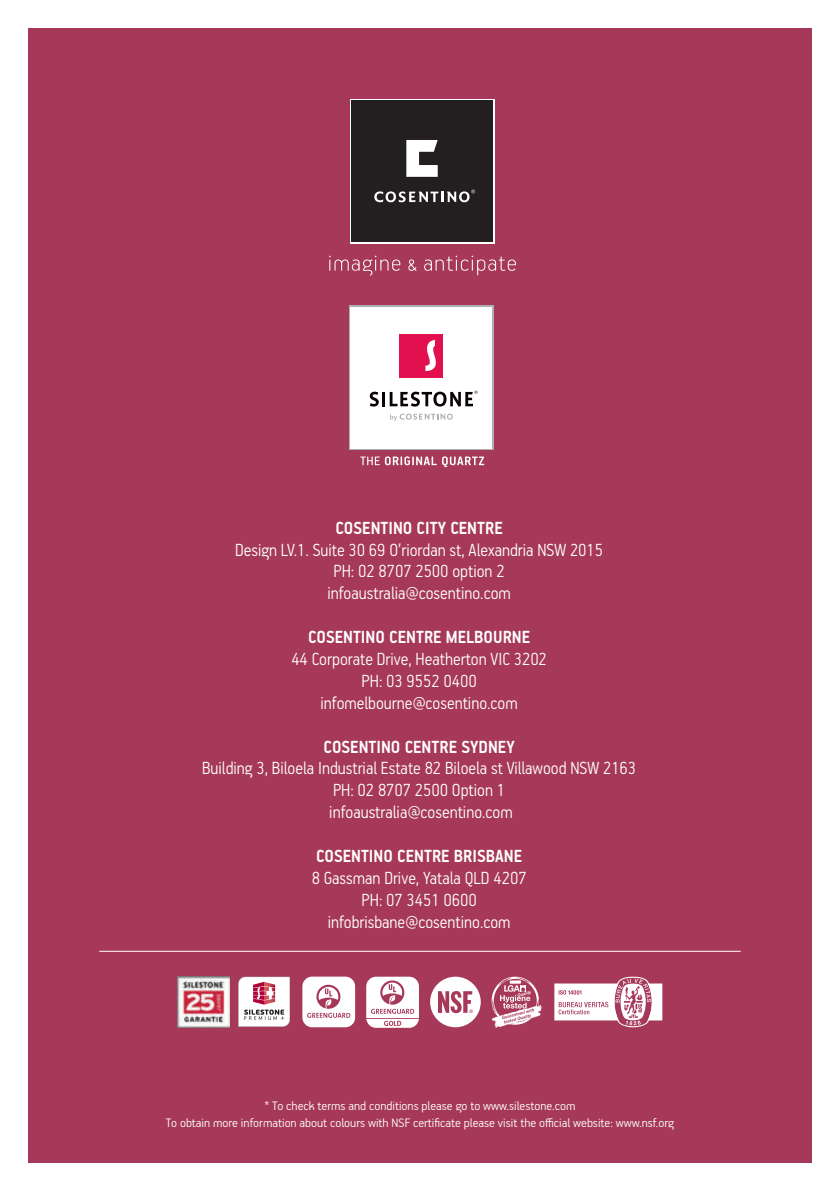
<style>
.page{position:relative;width:840px;height:1191px;background:#fff}
.page>*{position:absolute;margin:0;border:0;box-sizing:border-box;transform-origin:0 0}
.t1{font:300 19.6px/21.8px "PF Handbook Pro";color:#fff;text-align:center;scale:.91 1}
.t2{font:700 19.6px "PF Handbook Pro";color:#fff;scale:.91 1}
.t3{font:300 13.8px/17px "PF Handbook Pro";color:#fff;text-align:center}
</style>
<div class="page">
<div style="left:28px;top:28px;width:783px;height:1134px;background:#a6385a"></div>
<hr style="left:99px;top:950px;width:641px;height:1px;background:#fff">
<div style="left:350px;top:99px;width:144px;height:144px;background:#231f20"></div>
<svg style="left:406px;top:140px;width:31px;height:37px"></svg>
<svg style="left:374px;top:190px;width:101px;height:12px"></svg>
<svg style="left:329px;top:256px;width:71px;height:20px"></svg>
<svg style="left:424px;top:256px;width:91px;height:19px"></svg>
<svg style="left:408px;top:259px;width:8px;height:12px"></svg>
<div style="left:349px;top:305px;width:144px;height:144px;background:#aeafb3"></div>
<div style="left:350px;top:307px;width:142px;height:141px;background:#fff"></div>
<svg style="left:369px;top:392px;width:9px;height:14px"></svg>
<hr style="left:382px;top:392px;width:3px;height:14px;background:#080302">
<svg style="left:389px;top:391px;width:88px;height:15px"></svg>
<svg style="left:390px;top:414px;width:62px;height:7px"></svg>
<div style="left:399px;top:334px;width:44px;height:43px;background:#e2104f"></div>
<svg style="left:425px;top:340px;width:11px;height:31px"></svg>
<svg style="left:360px;top:456px;width:76px;height:9px"></svg>
<svg style="left:442px;top:456px;width:42px;height:11px"></svg>
<img style="left:177px;top:976px;width:52px;height:51px">
<svg style="left:238px;top:976px;width:52px;height:50px;background:#e5ced4"></svg>
<svg style="left:302px;top:976px;width:53px;height:51px;background:#eedae0"></svg>
<svg style="left:366px;top:976px;width:53px;height:51px;background:#ebd4db"></svg>
<svg style="left:430px;top:976px;width:50px;height:51px"></svg>
<svg style="left:491px;top:976px;width:51px;height:52px"></svg>
<svg style="left:554px;top:976px;width:108px;height:51px"></svg>
<p class="t2" style="left:335px;top:516px;width:185px">COSENTINO CITY CENTRE</p>
<p class="t1" style="left:235px;top:538px;width:405px">Design LV.1. Suite 30 69 O’riordan st, Alexandria NSW 2015<br>PH: 02 8707 2500 option 2<br>infoaustralia@cosentino.com</p>
<p class="t2" style="left:308px;top:625px;width:245px">COSENTINO CENTRE MELBOURNE</p>
<p class="t1" style="left:291px;top:647px;width:282px">44 Corporate Drive, Heatherton VIC 3202<br>PH: 03 9552 0400 infomelbourne@cosentino.com</p>
<p class="t2" style="left:323px;top:734px;width:211px">COSENTINO CENTRE SYDNEY</p>
<p class="t1" style="left:202px;top:756px;width:478px">Building 3, Biloela Industrial Estate 82 Biloela st Villawood NSW 2163<br>PH: 02 8707 2500 Option 1<br>infoaustralia@cosentino.com</p>
<p class="t2" style="left:316px;top:844px;width:228px">COSENTINO CENTRE BRISBANE</p>
<p class="t1" style="left:311px;top:866px;width:237px">8 Gassman Drive, Yatala QLD 4207<br>PH: 07 3451 0600 infobrisbane@cosentino.com</p>
<p class="t3" style="left:166px;top:1096px;width:509px">* To check terms and conditions please go to www.silestone.com<br>To obtain more information about colours with NSF certificate please visit the official website: www.nsf.org</p>
</div>
